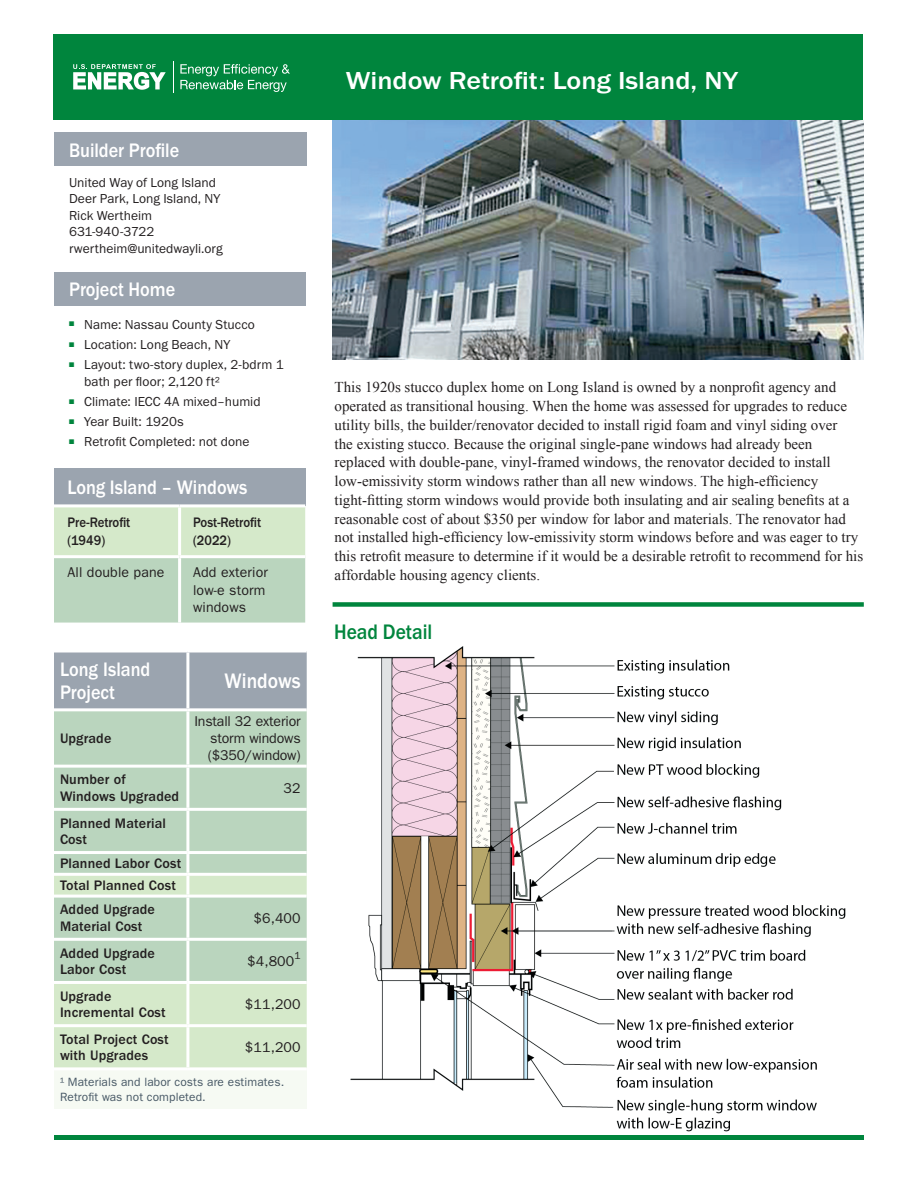
<style>
.page{position:relative;width:918px;height:1188px;background:#fff}
.page>*{position:absolute;margin:0;border:0;box-sizing:border-box;transform-origin:0 0}
.t1{font:500 25.5px "Franklin Gothic URW";color:#fff;scale:1.1 1}
.t2{font:500 21.75px "Franklin Gothic URW";color:#00853d;scale:.9 1}
.t3{font:500 21.75px "ITC Franklin Gothic Std";color:#fff;scale:.9 1}
.t4{font:500 20.25px "Franklin Gothic URW";color:#fff;scale:.9 1}
.t5{font:500 20.25px/23.2px "ITC Franklin Gothic Std";color:#fff;scale:.9 1}
.t6{font:15px/18.8px "Times New Roman";color:#231f20}
.t7{font:500 14.25px/16.5px "ITC Franklin Gothic Std";letter-spacing:.01em;color:#231f20}
.t8{font:14.25px/17.2px "ITC Franklin Gothic Std";letter-spacing:.01em;color:#231f20;text-align:justify}
.t9{font:500 14.25px/18.8px "Franklin Gothic URW";color:#231f20;scale:.9 1}
.t10{font:13.5px/16.5px "Franklin Gothic URW Boo";letter-spacing:.005em;color:#231f20}
.t11{font:12px/15px "ITC Franklin Gothic Std";letter-spacing:.01em;color:#475865}
</style>
<div class="page">
<div style="left:54px;top:272px;width:252px;height:34px;background:#9ba4af"></div>
<div style="left:54px;top:133px;width:253px;height:33px;background:#9ba4af"></div>
<img style="left:330px;top:646px;width:529px;height:490px">
<div style="left:54px;top:652px;width:253px;height:56px;background:#9ba4af"></div>
<div style="left:54px;top:711px;width:253px;height:162px;background:#bad5be"></div>
<svg style="left:54px;top:876px;width:253px;height:191px;fill:#d5e9ca"></svg>
<div style="left:54px;top:1069px;width:253px;height:40px;background:#f6faf3"></div>
<hr style="left:186px;top:652px;width:3px;height:56px;background:#fff">
<hr style="left:186px;top:711px;width:3px;height:54px;background:#fff">
<hr style="left:54px;top:765px;width:134px;height:3px;background:#fff">
<hr style="left:188px;top:765px;width:119px;height:3px;background:#fff">
<hr style="left:186px;top:768px;width:3px;height:40px;background:#fff">
<hr style="left:54px;top:808px;width:134px;height:3px;background:#fff">
<hr style="left:188px;top:808px;width:119px;height:3px;background:#fff">
<hr style="left:186px;top:811px;width:3px;height:40px;background:#fff">
<hr style="left:54px;top:851px;width:134px;height:3px;background:#fff">
<hr style="left:188px;top:851px;width:119px;height:3px;background:#fff">
<hr style="left:186px;top:854px;width:3px;height:19px;background:#fff">
<hr style="left:186px;top:876px;width:3px;height:19px;background:#fff">
<hr style="left:54px;top:895px;width:134px;height:3px;background:#fff">
<hr style="left:188px;top:895px;width:119px;height:3px;background:#fff">
<hr style="left:186px;top:898px;width:3px;height:40px;background:#fff">
<hr style="left:54px;top:938px;width:134px;height:3px;background:#fff">
<hr style="left:188px;top:938px;width:119px;height:3px;background:#fff">
<hr style="left:186px;top:941px;width:3px;height:40px;background:#fff">
<hr style="left:54px;top:981px;width:134px;height:3px;background:#fff">
<hr style="left:188px;top:981px;width:119px;height:3px;background:#fff">
<hr style="left:186px;top:984px;width:3px;height:40px;background:#fff">
<hr style="left:54px;top:1024px;width:134px;height:3px;background:#fff">
<hr style="left:188px;top:1024px;width:119px;height:3px;background:#fff">
<hr style="left:186px;top:1027px;width:3px;height:40px;background:#fff">
<hr style="left:54px;top:1067px;width:134px;height:3px;background:#fff">
<hr style="left:188px;top:1067px;width:119px;height:3px;background:#fff">
<div style="left:333px;top:602px;width:531px;height:5px;background:#00853d"></div>
<div style="left:54px;top:468px;width:251px;height:38px;background:#9ba4af"></div>
<svg style="left:54px;top:507px;width:251px;height:116px"></svg>
<hr style="left:178px;top:507px;width:3px;height:48px;background:#fff">
<hr style="left:54px;top:555px;width:126px;height:3px;background:#fff">
<hr style="left:180px;top:555px;width:125px;height:3px;background:#fff">
<hr style="left:178px;top:558px;width:3px;height:65px;background:#fff">
<hr style="left:54px;top:504px;width:126px;height:3px;background:#fff">
<hr style="left:180px;top:504px;width:125px;height:3px;background:#fff">
<div style="left:53px;top:35px;width:810px;height:85px;background:#00853d"></div>
<svg style="left:73px;top:64px;width:93px;height:26px"></svg>
<hr style="left:173px;top:61px;width:1px;height:32px;background:#fff">
<svg style="left:180px;top:64px;width:110px;height:28px"></svg>
<img style="left:332px;top:120px;width:531px;height:239px">
<hr style="left:54px;top:1136px;width:810px;height:4px;background:#00853d">
<h3 class="t4" style="left:69px;top:137px;width:124px">Builder Profile</h3>
<p class="t10" style="left:69px;top:174px;width:155px">United Way of Long Island<br>Deer Park, Long Island, NY<br>Rick Wertheim<br>631-940-3722 rwertheim@unitedwayli.org</p>
<h3 class="t4" style="left:69px;top:277px;width:119px">Project Home</h3>
<p class="t10" style="left:69px;top:316px;width:187px"><sup>■</sup> Name: Nassau County Stucco</p>
<p class="t10" style="left:69px;top:336px;width:163px"><sup>■</sup> Location: Long Beach, NY</p>
<p class="t10" style="left:84px;top:356px;width:201px;text-indent:-15px"><sup>■</sup> Layout: two-story duplex, 2-bdrm 1 bath per floor; 2,120 ft²</p>
<p class="t10" style="left:69px;top:393px;width:193px"><sup>■</sup> Climate: IECC 4A mixed–humid</p>
<p class="t10" style="left:69px;top:413px;width:116px"><sup>■</sup> Year Built: 1920s</p>
<p class="t10" style="left:69px;top:433px;width:182px"><sup>■</sup> Retrofit Completed: not done</p>
<h3 class="t4" style="left:68px;top:474px;width:201px">Long Island – Windows</h3>
<p class="t9" style="left:68px;top:512px;width:71px">Pre-Retrofit (1949)</p>
<p class="t9" style="left:193px;top:512px;width:77px">Post-Retrofit (2022)</p>
<p class="t8" style="left:68px;top:564px;width:99px">All double pane</p>
<p class="t8" style="left:193px;top:564px;width:76px;text-align:left">Add exterior low-e storm windows</p>
<h3 class="t5" style="left:60px;top:658px;width:102px">Long Island<br>Project</h3>
<h2 class="t3" style="left:225px;top:669px;width:86px">Windows</h2>
<p class="t7" style="left:60px;top:730px;width:53px">Upgrade</p>
<p class="t8" style="left:208px;top:712px;width:94px;text-indent:-14px">Install 32 exterior storm windows ($350/window)</p>
<p class="t7" style="left:60px;top:771px;width:121px;line-height:17.2px">Number of<br>Windows Upgraded</p>
<p class="t8" style="left:284px;top:779px;width:19px">32</p>
<p class="t7" style="left:60px;top:815px;width:108px">Planned Material<br>Cost</p>
<p class="t7" style="left:60px;top:853px;width:123px;line-height:21.8px">Planned Labor Cost<br>Total Planned Cost</p>
<p class="t7" style="left:60px;top:902px;width:97px">Added Upgrade<br>Material Cost</p>
<p class="t8" style="left:253px;top:909px;width:49px">$6,400</p>
<p class="t7" style="left:60px;top:945px;width:97px">Added Upgrade<br>Labor Cost</p>
<p class="t8" style="left:247px;top:952px;width:55px">$4,800<sup>1</sup></p>
<p class="t7" style="left:60px;top:988px;width:107px">Upgrade<br>Incremental Cost</p>
<p class="t8" style="left:245px;top:996px;width:57px">$11,200</p>
<p class="t7" style="left:60px;top:1031px;width:110px">Total Project Cost with Upgrades</p>
<p class="t8" style="left:245px;top:1039px;width:57px">$11,200</p>
<p class="t11" style="left:60px;top:1074px;width:226px">1 Materials and labor costs are estimates.<br>Retrofit was not completed.</p>
<h1 class="t1" style="left:346px;top:64px;width:358px">Window Retrofit: Long Island, NY</h1>
<p class="t6" style="left:335px;top:378px;width:530px">This 1920s stucco duplex home on Long Island is owned by a nonprofit agency and operated as transitional housing. When the home was assessed for upgrades to reduce utility bills, the builder/renovator decided to install rigid foam and vinyl siding over<br>the existing stucco. Because the original single-pane windows had already been replaced with double-pane, vinyl-framed windows, the renovator decided to install low-emissivity storm windows rather than all new windows. The high-efficiency tight-fitting storm windows would provide both insulating and air sealing benefits at a reasonable cost of about $350 per window for labor and materials. The renovator had not installed high-efficiency low-emissivity storm windows before and was eager to try this retrofit measure to determine if it would be a desirable retrofit to recommend for his affordable housing agency clients.</p>
<h2 class="t2" style="left:334px;top:618px;width:111px">Head Detail</h2>
</div>
